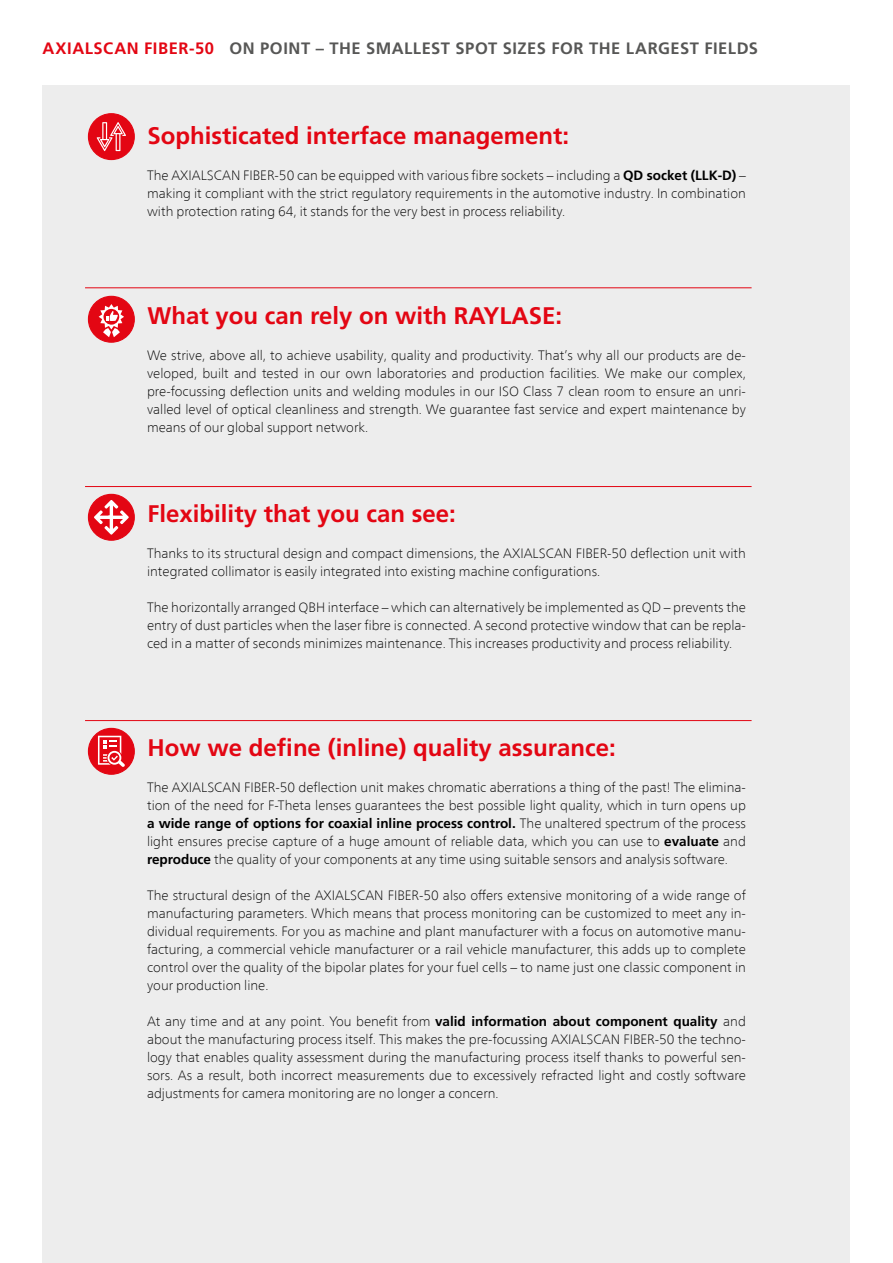
<style>
.page{position:relative;width:893px;height:1263px;background:#fff}
.page>*{position:absolute;margin:0;border:0;box-sizing:border-box;transform-origin:0 0}
.t1{font:700 24px "Frutiger LT Com";color:#e30613}
.t2{font:700 16.5px "Frutiger LT Com";letter-spacing:.035em;color:#575756}
.t3{font:100 13.5px/18px "Frutiger Neue LT Com";color:#000;text-align:justify}
.t4{font:700 13.5px "Frutiger LT Com";color:#000}
.s1{color:#e30613}
.s2{font-family:"Frutiger LT Com";font-weight:700}
.s3{font-family:"Frutiger Neue LT Com";font-weight:100}
</style>
<div class="page">
<div style="left:43px;top:85px;width:807px;height:1178px;background:#ededed"></div>
<div style="left:88px;top:494px;width:46px;height:46px;background:#e30613;border-radius:50%"></div>
<div style="left:88px;top:494px;width:47px;height:47px;border:1px solid #e30613;border-radius:50%"></div>
<div style="left:88px;top:728px;width:46px;height:46px;background:#e30613;border-radius:50%"></div>
<div style="left:88px;top:728px;width:47px;height:47px;border:1px solid #e30613;border-radius:50%"></div>
<div style="left:88px;top:296px;width:46px;height:46px;background:#e30613;border-radius:50%"></div>
<div style="left:88px;top:296px;width:47px;height:47px;border:1px solid #e30613;border-radius:50%"></div>
<div style="left:88px;top:114px;width:46px;height:46px;background:#e30613;border-radius:50%"></div>
<div style="left:88px;top:113px;width:47px;height:47px;border:1px solid #e30613;border-radius:50%"></div>
<svg style="left:94px;top:500px;width:35px;height:35px"></svg>
<svg style="left:98px;top:736px;width:27px;height:31px"></svg>
<svg style="left:99px;top:304px;width:25px;height:33px"></svg>
<hr style="left:85px;top:486px;width:667px;height:1px;background:#e30613">
<hr style="left:85px;top:288px;width:667px;height:1px;background:#e30613">
<hr style="left:85px;top:720px;width:667px;height:1px;background:#e30613">
<svg style="left:97px;top:122px;width:29px;height:29px"></svg>
<p class="t2" style="left:43px;top:39px;width:717px"><span class="s1">AXIALSCAN FIBER-50</span> ON POINT – THE SMALLEST SPOT SIZES FOR THE LARGEST FIELDS</p>
<h1 class="t1" style="left:148px;top:122px;width:423px">Sophisticated interface management:</h1>
<p class="t3" style="left:147px;top:166px;width:600px">The AXIALSCAN FIBER-50 can be equipped with various fibre sockets – including a <span class="s2">QD socket (LLK-D)</span> – making it compliant with the strict regulatory requirements in the automotive industry. In combination with protection rating 64, it stands for the very best in process reliability.</p>
<h1 class="t1" style="left:148px;top:302px;width:416px">What you can rely on with RAYLASE:</h1>
<p class="t3" style="left:147px;top:346px;width:600px">We strive, above all, to achieve usability, quality and productivity. That’s why all our products are de&shy;veloped, built and tested in our own laboratories and production facilities. We make our complex, pre-focussing deflection units and welding modules in our ISO Class 7 clean room to ensure an unri&shy;valled level of optical cleanliness and strength. We guarantee fast service and expert maintenance by means of our global support network.</p>
<h1 class="t1" style="left:148px;top:500px;width:310px">Flexibility that you can see:</h1>
<p class="t3" style="left:147px;top:544px;width:600px">Thanks to its structural design and compact dimensions, the AXIALSCAN FIBER-50 deflection unit with integrated collimator is easily integrated into existing machine configurations.</p>
<p class="t3" style="left:147px;top:598px;width:600px">The horizontally arranged QBH interface – which can alternatively be implemented as QD – prevents the entry of dust particles when the laser fibre is connected. A second protective window that can be repla&shy;ced in a matter of seconds minimizes maintenance. This increases productivity and process reliability.</p>
<h1 class="t1" style="left:148px;top:734px;width:470px">How we define (inline) quality assurance:</h1>
<p class="t3" style="left:147px;top:778px;width:600px">The AXIALSCAN FIBER-50 deflection unit makes chromatic aberrations a thing of the past! The elimina&shy;tion of the need for F-Theta lenses guarantees the best possible light quality, which in turn opens up</p>
<p class="t4" style="left:147px;top:815px;width:600px">a wide range of options for coaxial inline process control. <span class="s3">The unaltered spectrum of the process</span></p>
<p class="t3" style="left:147px;top:832px;width:600px">light ensures precise capture of a huge amount of reliable data, which you can use to <span class="s2">evaluate</span> and <span class="s2">reproduce</span> the quality of your components at any time using suitable sensors and analysis software.</p>
<p class="t3" style="left:147px;top:886px;width:600px">The structural design of the AXIALSCAN FIBER-50 also offers extensive monitoring of a wide range of manufacturing parameters. Which means that process monitoring can be customized to meet any in&shy;dividual requirements. For you as machine and plant manufacturer with a focus on automotive manu&shy;facturing, a commercial vehicle manufacturer or a rail vehicle manufacturer, this adds up to complete control over the quality of the bipolar plates for your fuel cells – to name just one classic component in your production line.</p>
<p class="t3" style="left:147px;top:1012px;width:600px">At any time and at any point. You benefit from <span class="s2">valid information about component quality</span> and about the manufacturing process itself. This makes the pre-focussing AXIALSCAN FIBER-50 the techno&shy;logy that enables quality assessment during the manufacturing process itself thanks to powerful sen&shy;sors. As a result, both incorrect measurements due to excessively refracted light and costly software adjustments for camera monitoring are no longer a concern.</p>
</div>
